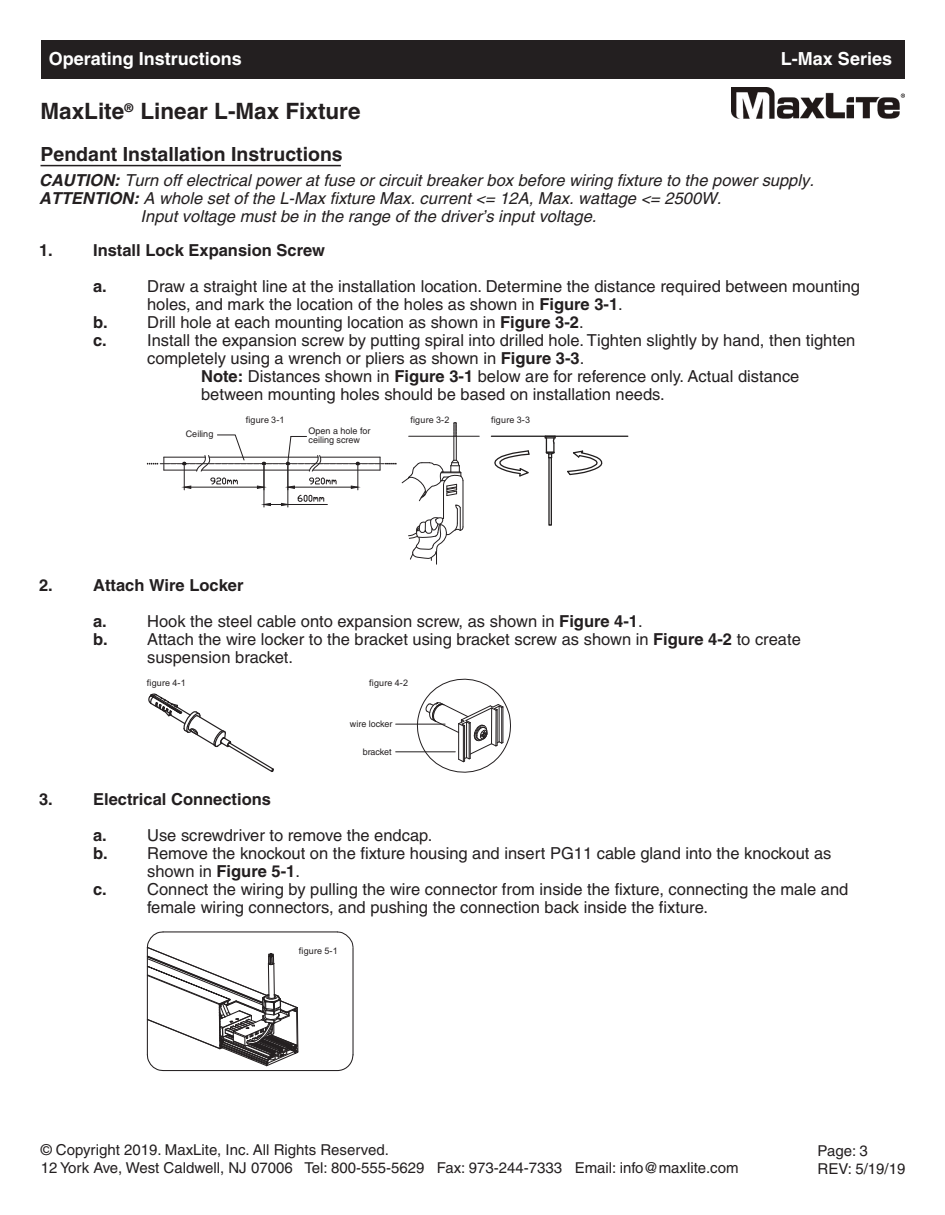
<style>
.page{position:relative;width:945px;height:1215px;background:#fff}
.page>*{position:absolute;margin:0;border:0;box-sizing:border-box;transform-origin:0 0}
.t1{font:700 22.5px "Helvetica";color:#231f20}
.t2{font:700 19.5px "Helvetica";color:#231f20}
.t3{font:700 18px "Helvetica";color:#fff}
.t4{font:16.5px/18px "Helvetica";color:#231f20}
.t5{font:italic 16.5px "Helvetica";color:#231f20}
.t6{font:700 16.5px/36px "Helvetica";color:#231f20}
.t7{font:15px/18px "Helvetica";color:#231f20}
.t8{font:700 12px "Helvetica";color:#231f20}
.t9{font:9px "Arial";letter-spacing:.02em;color:#231f20}
.t10{font:9px/9.6px "Helvetica";color:#231f20}
.s1{font-weight:700}
.s2{font-weight:400}
</style>
<div class="page">
<hr style="left:41px;top:165px;width:300px;height:1px;background:#231f20">
<div style="left:41px;top:40px;width:864px;height:39px;background:#231f20"></div>
<img style="left:732px;top:87px;width:173px;height:32px">
<hr style="left:409px;top:436px;width:70px;height:1px;background:#231f20">
<svg style="left:147px;top:422px;width:317px;height:142px"></svg>
<hr style="left:491px;top:436px;width:137px;height:1px;background:#211e1e">
<svg style="left:494px;top:450px;width:36px;height:27px"></svg>
<svg style="left:567px;top:450px;width:36px;height:26px"></svg>
<svg style="left:545px;top:437px;width:11px;height:21px"></svg>
<div style="left:548px;top:457px;width:4px;height:69px;border:1px solid #211e1e"></div>
<svg style="left:417px;top:678px;width:94px;height:95px"></svg>
<hr style="left:396px;top:751px;width:59px;height:1px;background:#231f20">
<hr style="left:396px;top:724px;width:49px;height:1px;background:#231f20">
<svg style="left:148px;top:693px;width:126px;height:79px"></svg>
<svg style="left:147px;top:931px;width:207px;height:140px"></svg>
<p class="t3" style="left:49px;top:52px;width:195px">Operating Instructions</p>
<p class="t3" style="left:781px;top:52px;width:113px">L-Max Series</p>
<h1 class="t1" style="left:40px;top:103px;width:322px">MaxLite Linear L-Max Fixture</h1>
<p class="t8" style="left:125px;top:104px;width:10px">®</p>
<p class="t2" style="left:40px;top:147px;width:304px">Pendant Installation Instructions</p>
<p class="t5" style="left:39px;top:174px;width:776px"><span class="s1">CAUTION:</span> Turn off electrical power at fuse or circuit breaker box before wiring fixture to the power supply.</p>
<p class="t5" style="left:39px;top:192px;width:684px"><span class="s1">ATTENTION:</span> A whole set of the L-Max fixture Max. current &lt;= 12A, Max. wattage &lt;= 2500W.</p>
<p class="t5" style="left:141px;top:210px;width:457px">Input voltage must be in the range of the driver’s input voltage.</p>
<p class="t6" style="left:39px;top:234px;width:15px">1.</p>
<p class="t6" style="left:93px;top:234px;width:234px">Install Lock Expansion Screw a.</p>
<p class="t4" style="left:147px;top:279px;width:715px">Draw a straight line at the installation location. Determine the distance required between mounting</p>
<p class="t4" style="left:147px;top:297px;width:477px">holes, and mark the location of the holes as shown in <span class="s1">Figure 3-1</span>.</p>
<p class="t4" style="left:93px;top:315px;width:492px"><span class="s1">b.</span> Drill hole at each mounting location as shown in <span class="s1">Figure 3-2</span>.</p>
<p class="t6" style="left:93px;top:324px;width:15px">c.</p>
<p class="t4" style="left:147px;top:333px;width:710px">Install the expansion screw by putting spiral into drilled hole. Tighten slightly by hand, then tighten</p>
<p class="t4" style="left:147px;top:351px;width:439px">completely using a wrench or pliers as shown in <span class="s1">Figure 3-3</span>.</p>
<p class="t4" style="left:201px;top:369px;width:600px"><span class="s1">Note:</span> Distances shown in <span class="s1">Figure 3-1</span> below are for reference only. Actual distance</p>
<p class="t4" style="left:201px;top:387px;width:465px">between mounting holes should be based on installation needs.</p>
<p class="t9" style="left:246px;top:414px;width:40px">figure 3-1</p>
<p class="t9" style="left:410px;top:414px;width:40px">figure 3-2</p>
<p class="t9" style="left:491px;top:414px;width:40px">figure 3-3</p>
<p class="t10" style="left:186px;top:430px;width:29px">Ceiling</p>
<p class="t10" style="left:309px;top:426px;width:63px">Open a hole for ceiling screw</p>
<p class="t6" style="left:39px;top:568px;width:15px">2.</p>
<p class="t6" style="left:93px;top:568px;width:152px">Attach Wire Locker a.</p>
<p class="t4" style="left:147px;top:613px;width:497px">Hook the steel cable onto expansion screw, as shown in <span class="s1">Figure 4-1</span>.</p>
<p class="t4" style="left:93px;top:631px;width:709px"><span class="s1">b.</span> Attach the wire locker to the bracket using bracket screw as shown in <span class="s1">Figure 4-2</span> to create</p>
<p class="t4" style="left:147px;top:649px;width:147px">suspension bracket.</p>
<p class="t9" style="left:147px;top:677px;width:40px">figure 4-1</p>
<p class="t9" style="left:369px;top:677px;width:40px">figure 4-2</p>
<p class="t10" style="left:350px;top:720px;width:44px">wire locker</p>
<p class="t10" style="left:363px;top:748px;width:31px">bracket</p>
<p class="t6" style="left:39px;top:783px;width:15px">3.</p>
<p class="t6" style="left:93px;top:783px;width:179px">Electrical Connections a.</p>
<p class="t4" style="left:147px;top:828px;width:287px">Use screwdriver to remove the endcap.</p>
<p class="t4" style="left:93px;top:846px;width:740px"><span class="s1">b.</span> Remove the knockout on the fixture housing and insert PG11 cable gland into the knockout as</p>
<p class="t6" style="left:147px;top:855px;width:154px"><span class="s2">shown in</span> Figure 5-1<span class="s2">.</span></p>
<p class="t6" style="left:93px;top:873px;width:15px">c.</p>
<p class="t4" style="left:147px;top:882px;width:703px">Connect the wiring by pulling the wire connector from inside the fixture, connecting the male and female wiring connectors, and pushing the connection back inside the fixture.</p>
<p class="t9" style="left:299px;top:945px;width:40px">figure 5-1</p>
<p class="t7" style="left:41px;top:1142px;width:699px">© Copyright 2019. MaxLite, Inc. All Rights Reserved.<br>12 York Ave, West Caldwell, NJ 07006 Tel: 800-555-5629 Fax: 973-244-7333 Email: info@maxlite.com</p>
<p class="t7" style="left:818px;top:1143px;width:89px">Page: 3<br>REV: 5/19/19</p>
</div>
